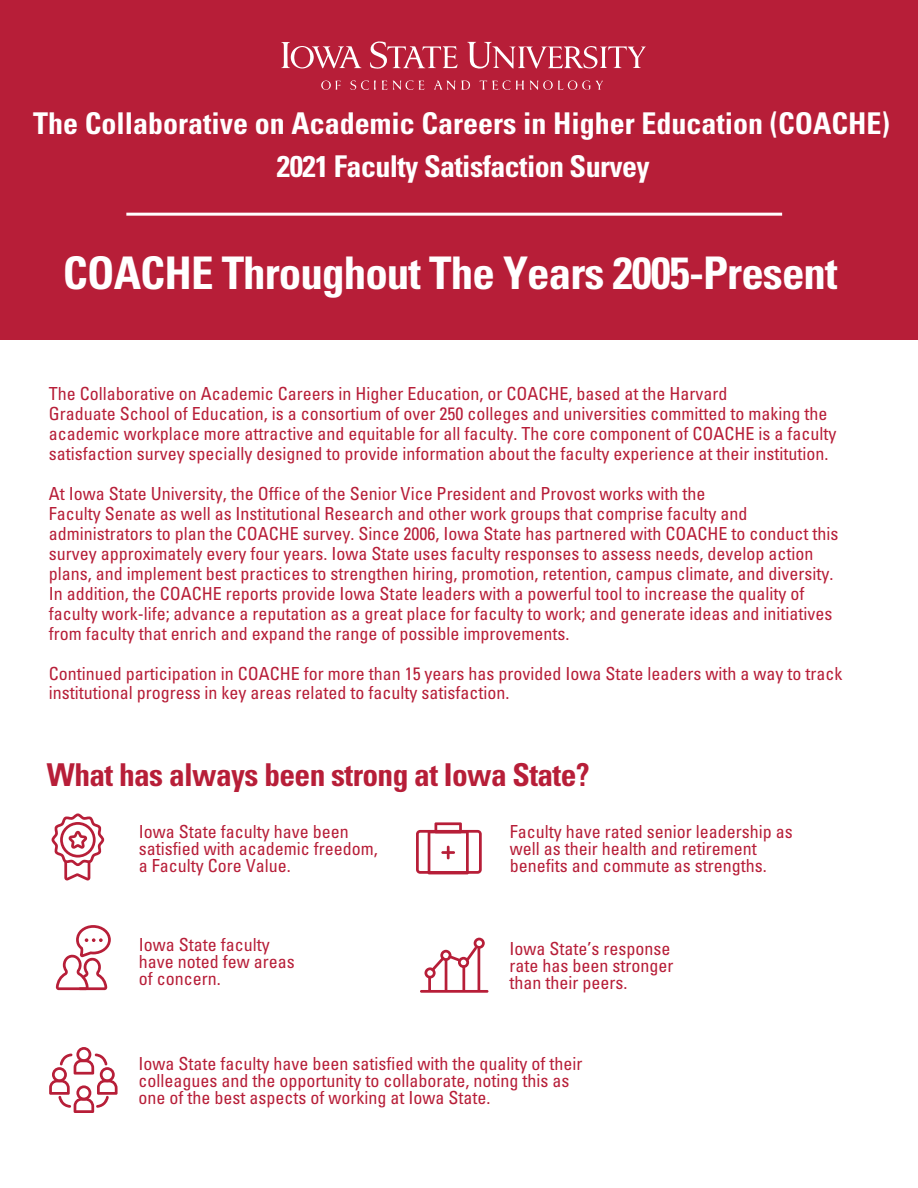
<style>
.page{position:relative;width:918px;height:1188px;background:#fff}
.page>*{position:absolute;margin:0;border:0;box-sizing:border-box;transform-origin:0 0}
.t1{font:700 condensed 45px "Univers LT Std";letter-spacing:-.02em;color:#fff}
.t2{font:700 condensed 31.5px "Univers LT Std";letter-spacing:-.02em;color:#b71e38}
.t3{font:700 condensed 30px/42.5px "Univers LT Std";color:#fff;text-align:center}
.t4{font:condensed 18px/20px "Univers LT Std";color:#b71e38}
</style>
<div class="page">
<div style="left:0;top:0;width:918px;height:339px;background:#b71e38"></div>
<svg style="left:52px;top:813px;width:52px;height:68px"></svg>
<svg style="left:425px;top:938px;width:60px;height:41px"></svg>
<hr style="left:428px;top:976px;width:3px;height:15px;background:#b71e38">
<hr style="left:445px;top:958px;width:2px;height:33px;background:#b71e38">
<hr style="left:462px;top:965px;width:3px;height:26px;background:#b71e38">
<hr style="left:478px;top:948px;width:2px;height:43px;background:#b71e38">
<hr style="left:420px;top:990px;width:68px;height:3px;background:#b71e38">
<svg style="left:56px;top:925px;width:55px;height:65px"></svg>
<svg style="left:49px;top:1047px;width:69px;height:66px"></svg>
<svg style="left:416px;top:822px;width:66px;height:52px"></svg>
<svg style="left:281px;top:42px;width:81px;height:27px"></svg>
<svg style="left:370px;top:41px;width:88px;height:28px"></svg>
<svg style="left:467px;top:42px;width:179px;height:27px"></svg>
<svg style="left:516px;top:81px;width:8px;height:9px"></svg>
<svg style="left:461px;top:81px;width:9px;height:9px"></svg>
<svg style="left:434px;top:80px;width:21px;height:10px"></svg>
<svg style="left:382px;top:80px;width:43px;height:10px"></svg>
<svg style="left:480px;top:80px;width:30px;height:10px"></svg>
<svg style="left:596px;top:81px;width:7px;height:9px"></svg>
<svg style="left:530px;top:80px;width:60px;height:10px"></svg>
<svg style="left:321px;top:80px;width:20px;height:10px"></svg>
<svg style="left:350px;top:80px;width:26px;height:10px"></svg>
<hr style="left:126px;top:213px;width:656px;height:3px;background:#fff">
<h3 class="t3" style="left:33px;top:102px;width:858px">The Collaborative on Academic Careers in Higher Education (COACHE)<br>2021 Faculty Satisfaction Survey</h3>
<h1 class="t1" style="left:63px;top:245px;width:776px">COACHE Throughout The Years 2005-Present</h1>
<p class="t4" style="left:49px;top:383px;width:789px">The Collaborative on Academic Careers in Higher Education, or COACHE, based at the Harvard<br>Graduate School of Education, is a consortium of over 250 colleges and universities committed to making the academic workplace more attractive and equitable for all faculty. The core component of COACHE is a faculty satisfaction survey specially designed to provide information about the faculty experience at their institution.</p>
<p class="t4" style="left:49px;top:483px;width:791px">At Iowa State University, the Office of the Senior Vice President and Provost works with the<br>Faculty Senate as well as Institutional Research and other work groups that comprise faculty and administrators to plan the COACHE survey. Since 2006, Iowa State has partnered with COACHE to conduct this survey approximately every four years. Iowa State uses faculty responses to assess needs, develop action plans, and implement best practices to strengthen hiring, promotion, retention, campus climate, and diversity.<br>In addition, the COACHE reports provide Iowa State leaders with a powerful tool to increase the quality of faculty work-life; advance a reputation as a great place for faculty to work; and generate ideas and initiatives from faculty that enrich and expand the range of possible improvements.</p>
<p class="t4" style="left:49px;top:663px;width:795px">Continued participation in COACHE for more than 15 years has provided Iowa State leaders with a way to track institutional progress in key areas related to faculty satisfaction.</p>
<h2 class="t2" style="left:47px;top:756px;width:544px">What has always been strong at Iowa State?</h2>
<p class="t4" style="left:139px;top:823px;width:240px;line-height:17px">Iowa State faculty have been satisfied with academic freedom, a Faculty Core Value.</p>
<p class="t4" style="left:139px;top:936px;width:157px;line-height:17px">Iowa State faculty have noted few areas of concern.</p>
<p class="t4" style="left:510px;top:823px;width:284px;line-height:17px">Faculty have rated senior leadership as well as their health and retirement benefits and commute as strengths.</p>
<p class="t4" style="left:510px;top:940px;width:165px;line-height:17px">Iowa State’s response rate has been stronger than their peers.</p>
<p class="t4" style="left:139px;top:1055px;width:445px;line-height:17px">Iowa State faculty have been satisfied with the quality of their colleagues and the opportunity to collaborate, noting this as one of the best aspects of working at Iowa State.</p>
</div>
